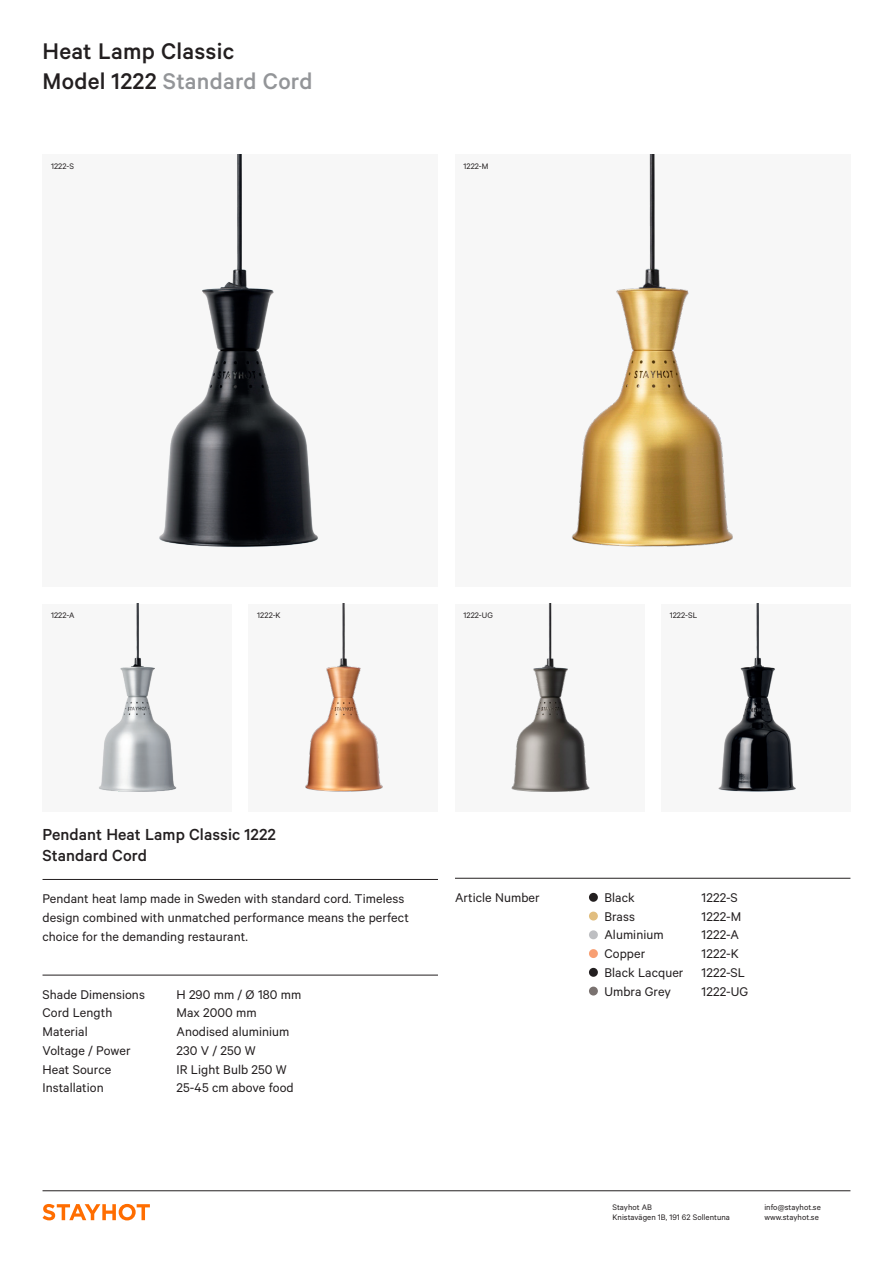
<style>
.page{position:relative;width:893px;height:1263px;background:#fff}
.page>*{position:absolute;margin:0;border:0;box-sizing:border-box;transform-origin:0 0}
.Product_Header_2{font:500 25.5px "Calibre";letter-spacing:.01em;color:#939598}
.Product_Header_2-2{font:500 25.5px "Calibre";letter-spacing:.01em;color:#231f20}
.Individual_Product_H{font:500 18px/21px "Calibre";letter-spacing:.005em;color:#231f20}
.Individual_Product_D{font:14.25px/19.2px "Calibre";letter-spacing:.005em;color:#231f20}
.t1{font:9px/10.5px "Calibre";letter-spacing:.005em;color:#231f20}
.s1{color:#231f20}
</style>
<div class="page">
<div style="left:43px;top:155px;width:395px;height:432px;background:#f7f7f7"></div>
<img style="left:159px;top:155px;width:159px;height:392px">
<div style="left:43px;top:604px;width:189px;height:207px;background:#f7f7f7"></div>
<img style="left:99px;top:604px;width:78px;height:188px">
<div style="left:455px;top:155px;width:395px;height:432px;background:#f7f7f7"></div>
<img style="left:572px;top:155px;width:161px;height:392px">
<div style="left:249px;top:604px;width:189px;height:207px;background:#f7f7f7"></div>
<img style="left:305px;top:604px;width:78px;height:188px">
<div style="left:661px;top:604px;width:189px;height:207px;background:#f7f7f7"></div>
<img style="left:718px;top:604px;width:78px;height:188px">
<div style="left:455px;top:604px;width:189px;height:207px;background:#f7f7f7"></div>
<img style="left:511px;top:604px;width:79px;height:188px">
<hr style="left:43px;top:879px;width:395px;height:1px;background:#231f20">
<hr style="left:43px;top:975px;width:395px;height:1px;background:#231f20">
<hr style="left:455px;top:878px;width:395px;height:1px;background:#231f20">
<div style="left:589px;top:893px;width:9px;height:9px;background:#231f20;border-radius:50%"></div>
<div style="left:589px;top:911px;width:9px;height:9px;background:#e1be80;border-radius:50%"></div>
<div style="left:589px;top:930px;width:9px;height:9px;background:#bebfc2;border-radius:50%"></div>
<div style="left:589px;top:949px;width:9px;height:9px;background:#f89f73;border-radius:50%"></div>
<div style="left:589px;top:968px;width:9px;height:9px;background:#231f20;border-radius:50%"></div>
<div style="left:589px;top:986px;width:9px;height:9px;background:#7a7270;border-radius:50%"></div>
<hr style="left:43px;top:1190px;width:807px;height:1px;background:#231f20">
<svg style="left:43px;top:1204px;width:107px;height:16px"></svg>
<p class="Product_Header_2-2" style="left:43px;top:36px;width:193px">Heat Lamp Classic</p>
<p class="Product_Header_2" style="left:43px;top:66px;width:272px"><span class="s1">Model 1222</span> Standard Cord</p>
<p class="t1" style="left:51px;top:161px;width:24px">1222-S</p>
<p class="t1" style="left:463px;top:161px;width:26px">1222-M</p>
<p class="t1" style="left:51px;top:610px;width:25px">1222-A</p>
<p class="t1" style="left:257px;top:610px;width:25px">1222-K</p>
<p class="t1" style="left:463px;top:610px;width:31px">1222-UG</p>
<p class="t1" style="left:670px;top:610px;width:29px">1222-SL</p>
<p class="Individual_Product_H" style="left:43px;top:823px;width:235px">Pendant Heat Lamp Classic 1222<br>Standard Cord</p>
<p class="Individual_Product_D" style="left:43px;top:888px;width:368px">Pendant heat lamp made in Sweden with standard cord. Timeless design combined with unmatched performance means the perfect choice for the demanding restaurant.</p>
<p class="Individual_Product_D" style="left:43px;top:984px;width:104px">Shade Dimensions</p>
<p class="Individual_Product_D" style="left:176px;top:984px;width:126px">H 290 mm / Ø 180 mm</p>
<p class="Individual_Product_D" style="left:43px;top:1003px;width:71px">Cord Length</p>
<p class="Individual_Product_D" style="left:176px;top:1003px;width:82px">Max 2000 mm</p>
<p class="Individual_Product_D" style="left:43px;top:1021px;width:47px">Material</p>
<p class="Individual_Product_D" style="left:176px;top:1021px;width:115px">Anodised aluminium</p>
<p class="Individual_Product_D" style="left:43px;top:1040px;width:90px">Voltage / Power</p>
<p class="Individual_Product_D" style="left:176px;top:1040px;width:81px">230 V / 250 W</p>
<p class="Individual_Product_D" style="left:43px;top:1059px;width:70px">Heat Source</p>
<p class="Individual_Product_D" style="left:176px;top:1059px;width:112px">IR Light Bulb 250 W</p>
<p class="Individual_Product_D" style="left:43px;top:1078px;width:63px">Installation</p>
<p class="Individual_Product_D" style="left:176px;top:1078px;width:119px">25-45 cm above food</p>
<p class="Individual_Product_D" style="left:455px;top:887px;width:86px">Article Number</p>
<p class="Individual_Product_D" style="left:604px;top:887px;width:32px">Black</p>
<p class="Individual_Product_D" style="left:702px;top:887px;width:38px">1222-S</p>
<p class="Individual_Product_D" style="left:604px;top:906px;width:32px">Brass</p>
<p class="Individual_Product_D" style="left:702px;top:906px;width:41px">1222-M</p>
<p class="Individual_Product_D" style="left:604px;top:925px;width:61px">Aluminium</p>
<p class="Individual_Product_D" style="left:702px;top:925px;width:39px">1222-A</p>
<p class="Individual_Product_D" style="left:604px;top:943px;width:42px">Copper</p>
<p class="Individual_Product_D" style="left:702px;top:943px;width:39px">1222-K</p>
<p class="Individual_Product_D" style="left:604px;top:962px;width:81px">Black Lacquer</p>
<p class="Individual_Product_D" style="left:702px;top:962px;width:45px">1222-SL</p>
<p class="Individual_Product_D" style="left:604px;top:981px;width:68px">Umbra Grey</p>
<p class="Individual_Product_D" style="left:702px;top:981px;width:48px">1222-UG</p>
<p class="t1" style="left:612px;top:1201px;width:119px">Stayhot AB<br>Knistavägen 1B, 191 62 Sollentuna</p>
<p class="t1" style="left:764px;top:1201px;width:58px">info@stayhot.se www.stayhot.se</p>
</div>
